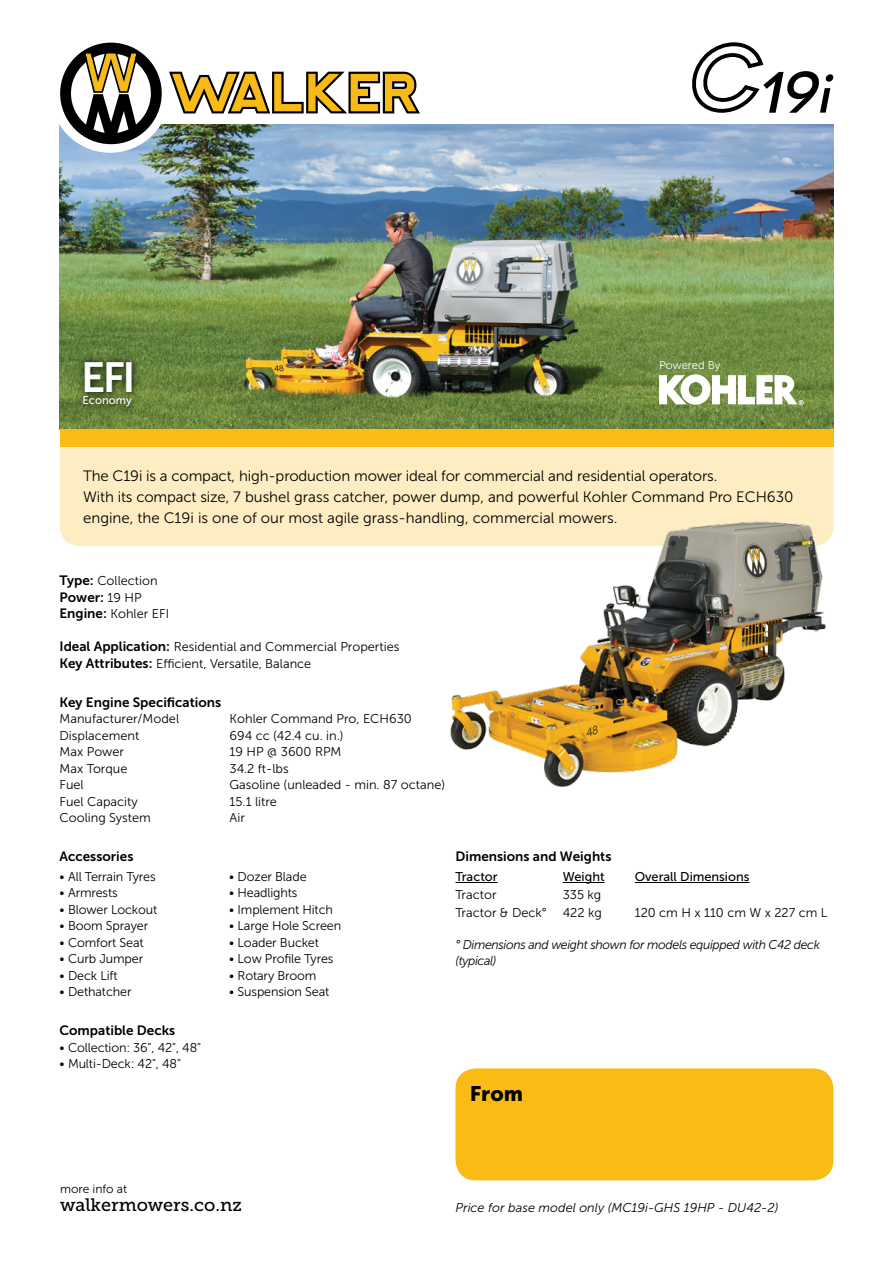
<style>
.page{position:relative;width:893px;height:1263px;background:#fff}
.page>*{position:absolute;margin:0;border:0;box-sizing:border-box;transform-origin:0 0}
.t1{font:42px "Museo Sans 700";color:#fff}
.t2{font:21px "Museo Sans 900";color:#000}
.t3{font:18px "Museo Slab 500";color:#000}
.t4{font:15px/21px "Museo Sans 300";color:#000}
.t5{font:13.5px "Museo Sans 700";color:#000}
.t6{font:12.75px/16.5px "Museo Sans 300";color:#000}
.t7{font:italic 12.75px/16.5px "Museo Sans 300";letter-spacing:-.03em;color:#000}
.t8{font:italic 12.75px "Museo Sans 300";color:#000}
.t9{font:12.75px "Museo Sans 500";color:#000}
.t10{font:12px "Museo Sans 300";letter-spacing:-.005em;color:#000}
.t11{font:11.25px "Museo Sans 300";color:#fff}
.t12{font:11.25px "Museo Sans 500";color:#fff}
.s1{font-family:"Museo Sans 700";font-size:13.5px}
.s2{font-family:"Museo Sans 300";font-size:12.75px}
</style>
<div class="page">
<div style="left:60px;top:447px;width:773px;height:99px;background:#feedc3"></div>
<img style="left:449px;top:521px;width:378px;height:266px">
<img style="left:60px;top:125px;width:773px;height:305px">
<div style="left:60px;top:430px;width:773px;height:17px;background:#fabb14"></div>
<hr style="left:455px;top:882px;width:43px;height:1px;background:#000">
<hr style="left:563px;top:882px;width:42px;height:1px;background:#000">
<hr style="left:635px;top:882px;width:114px;height:1px;background:#000">
<svg style="left:659px;top:374px;width:145px;height:31px"></svg>
<svg style="left:692px;top:42px;width:141px;height:71px"></svg>
<div style="left:74px;top:353px;width:67px;height:62px;background:#000;opacity:.75"></div>
<div style="left:50px;top:33px;width:120px;height:120px;background:#fff;border-radius:50%"></div>
<svg style="left:60px;top:43px;width:363px;height:101px"></svg>
<div style="left:455px;top:1068px;width:378px;height:112px;background:#fabb14;border-radius:20px"></div>
<h1 class="t1" style="left:81px;top:354px;width:56px">EFI</h1>
<p class="t12" style="left:82px;top:394px;width:51px">Economy</p>
<p class="t11" style="left:659px;top:359px;width:63px">Powered By</p>
<p class="t4" style="left:83px;top:465px;width:712px">The C19i is a compact, high-production mower ideal for commercial and residential operators.<br>With its compact size, 7 bushel grass catcher, power dump, and powerful Kohler Command Pro ECH630 engine, the C19i is one of our most agile grass-handling, commercial mowers.</p>
<p class="t6" style="left:60px;top:573px;width:100px"><span class="s1">Type:</span> Collection</p>
<p class="t5" style="left:60px;top:589px;width:84px">Power: <span class="s2">19 HP</span></p>
<p class="t6" style="left:60px;top:606px;width:111px"><span class="s1">Engine:</span> Kohler EFI</p>
<p class="t6" style="left:60px;top:639px;width:341px"><span class="s1">Ideal Application:</span> Residential and Commercial Properties<br><span class="s1">Key Attributes:</span> Efficient, Versatile, Balance</p>
<p class="t5" style="left:60px;top:695px;width:163px">Key Engine Specifications</p>
<p class="t6" style="left:60px;top:711px;width:121px">Manufacturer/Model</p>
<p class="t6" style="left:230px;top:711px;width:184px">Kohler Command Pro, ECH630</p>
<p class="t6" style="left:60px;top:727px;width:81px">Displacement</p>
<p class="t6" style="left:230px;top:727px;width:115px">694 cc (42.4 cu. in.)</p>
<p class="t6" style="left:60px;top:744px;width:66px">Max Power</p>
<p class="t6" style="left:230px;top:744px;width:113px">19 HP @ 3600 RPM</p>
<p class="t6" style="left:60px;top:760px;width:69px">Max Torque</p>
<p class="t6" style="left:230px;top:760px;width:61px">34.2 ft-lbs</p>
<p class="t6" style="left:60px;top:777px;width:26px">Fuel</p>
<p class="t6" style="left:230px;top:777px;width:217px">Gasoline (unleaded - min. 87 octane)</p>
<p class="t6" style="left:60px;top:793px;width:80px">Fuel Capacity</p>
<p class="t6" style="left:230px;top:793px;width:49px">15.1 litre</p>
<p class="t6" style="left:60px;top:810px;width:93px">Cooling System</p>
<p class="t6" style="left:230px;top:810px;width:17px">Air</p>
<p class="t5" style="left:60px;top:849px;width:75px">Accessories</p>
<p class="t5" style="left:455px;top:849px;width:157px">Dimensions and Weights</p>
<p class="t9" style="left:455px;top:870px;width:44px">Tractor</p>
<p class="t9" style="left:563px;top:870px;width:43px">Weight</p>
<p class="t9" style="left:635px;top:870px;width:116px">Overall Dimensions</p>
<p class="t6" style="left:455px;top:887px;width:43px">Tractor</p>
<p class="t6" style="left:563px;top:887px;width:40px">335 kg</p>
<p class="t6" style="left:455px;top:905px;width:93px">Tractor &amp; Deck°</p>
<p class="t6" style="left:563px;top:905px;width:41px">422 kg</p>
<p class="t6" style="left:635px;top:905px;width:194px">120 cm H x 110 cm W x 227 cm L</p>
<p class="t7" style="left:455px;top:936px;width:366px">° Dimensions and weight shown for models equipped with C42 deck (typical)</p>
<p class="t6" style="left:229px;top:868px;width:79px">• Dozer Blade</p>
<p class="t6" style="left:229px;top:885px;width:70px">• Headlights</p>
<p class="t6" style="left:229px;top:901px;width:105px">• Implement Hitch</p>
<p class="t6" style="left:229px;top:918px;width:114px">• Large Hole Screen</p>
<p class="t6" style="left:229px;top:934px;width:91px">• Loader Bucket</p>
<p class="t6" style="left:229px;top:951px;width:106px">• Low Profile Tyres</p>
<p class="t6" style="left:229px;top:967px;width:89px">• Rotary Broom</p>
<p class="t6" style="left:229px;top:984px;width:102px">• Suspension Seat</p>
<p class="t6" style="left:60px;top:868px;width:98px">• All Terrain Tyres</p>
<p class="t6" style="left:60px;top:885px;width:60px">• Armrests</p>
<p class="t6" style="left:60px;top:901px;width:99px">• Blower Lockout</p>
<p class="t6" style="left:60px;top:918px;width:90px">• Boom Sprayer</p>
<p class="t6" style="left:60px;top:934px;width:86px">• Comfort Seat</p>
<p class="t6" style="left:60px;top:951px;width:85px">• Curb Jumper</p>
<p class="t6" style="left:60px;top:967px;width:60px">• Deck Lift</p>
<p class="t6" style="left:60px;top:984px;width:74px">• Dethatcher</p>
<p class="t5" style="left:60px;top:1023px;width:117px">Compatible Decks</p>
<p class="t6" style="left:60px;top:1039px;width:143px">• Collection: 36", 42", 48"</p>
<p class="t6" style="left:60px;top:1056px;width:123px">• Multi‑ Deck: 42", 48"</p>
<p class="t10" style="left:60px;top:1182px;width:69px">more info at</p>
<h3 class="t3" style="left:60px;top:1195px;width:183px">walkermowers.co.nz</h3>
<h2 class="t2" style="left:470px;top:1082px;width:55px">From</h2>
<p class="t8" style="left:455px;top:1201px;width:324px">Price for base model only (MC19i-GHS 19HP - DU42-2)</p>
</div>
